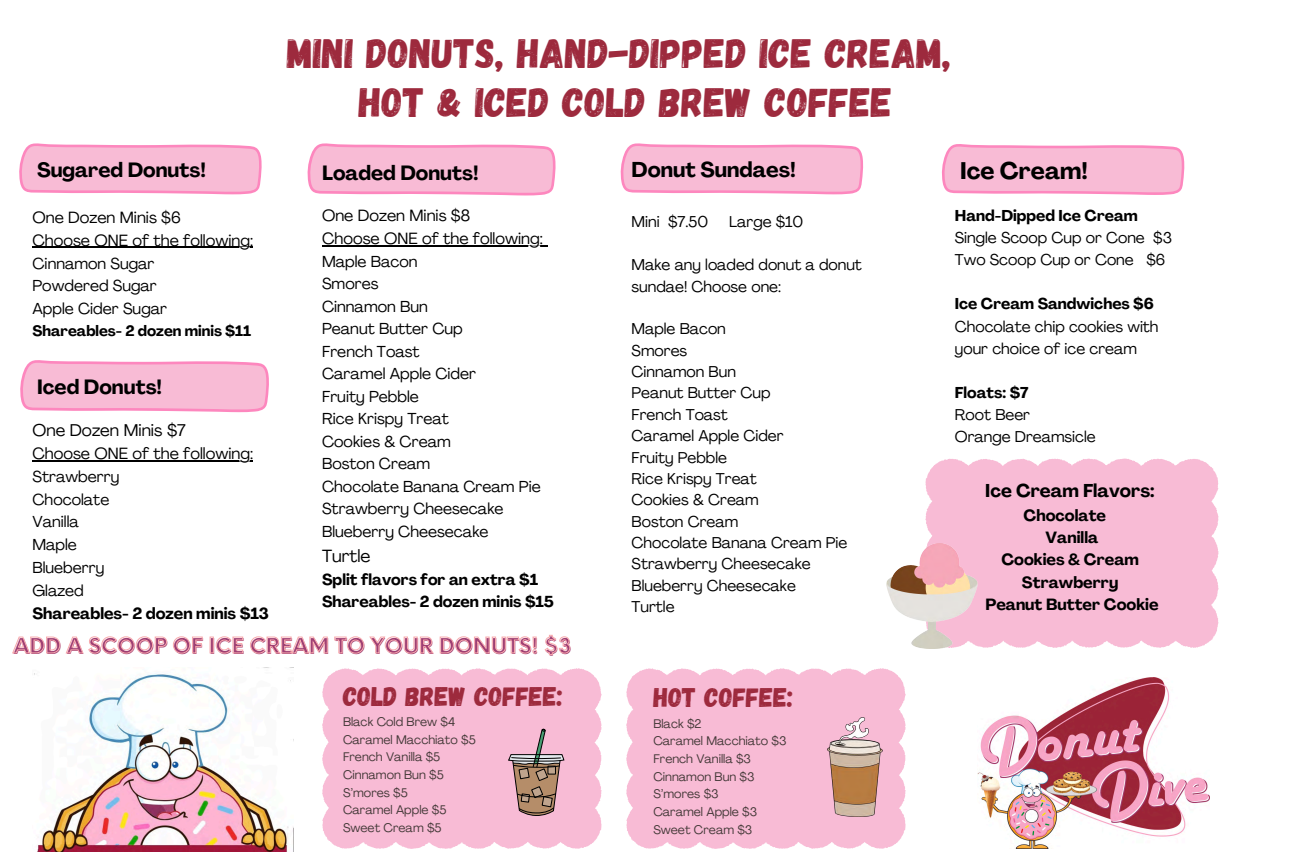
<style>
.page{position:relative;width:1296px;height:864px;background:#fff}
.page>*{position:absolute;margin:0;border:0;box-sizing:border-box;transform-origin:0 0}
.t1{font:41px/49.1px "Gagalin";letter-spacing:.005em;color:#9d2a3d;text-align:center}
.t2{font:26.9px "Gagalin";color:#9d2a3d}
.t3{font:700 23.65px "Agrandir";color:#000}
.t4{font:700 21.2px "Neue Einstellung";color:#9f3f73}
.t5{font:700 21.2px "Agrandir";color:#000}
.t6{font:700 20.35px "Agrandir";color:#000}
.t7{font:700 18.3px "Agrandir";color:#000}
.t8{font:17.45px "Agrandir";color:#000}
.t9{font:16.8px "Agrandir";color:#000}
.t10{font:16.05px "Agrandir";color:#000}
.t11{font:700 16px "Agrandir";color:#000}
.t12{font:15.7px/22.5px "Agrandir";color:#000}
.t13{font:700 15.65px/22.5px "Agrandir";color:#000}
.t14{font:15.5px/21.4px "Agrandir";color:#000}
.t15{font:700 14.85px "Agrandir";color:#000}
.t16{font:12.3px "Agrandir";color:#443938}
.s1{font-weight:700}
</style>
<div class="page">
<img style="left:34px;top:667px;width:260px;height:184px">
<svg style="left:19px;top:143px;width:243px;height:51px;background:#f9b9d5"></svg>
<svg style="left:307px;top:143px;width:249px;height:52px;background:#f9b9d5"></svg>
<hr style="left:322px;top:246px;width:221px;height:1px;background:#000">
<svg style="left:20px;top:360px;width:249px;height:52px;background:#f9b9d5"></svg>
<hr style="left:33px;top:247px;width:220px;height:1px;background:#000">
<hr style="left:33px;top:460px;width:220px;height:1px;background:#000">
<svg style="left:12px;top:635px;width:559px;height:20px"></svg>
<div style="left:925px;top:459px;width:294px;height:189px;background:#f8bbd5"></div>
<img style="left:886px;top:543px;width:92px;height:105px">
<svg style="left:620px;top:143px;width:244px;height:51px;background:#f9b9d5"></svg>
<div style="left:322px;top:668px;width:280px;height:181px;background:#f8bbd5"></div>
<svg style="left:508px;top:729px;width:57px;height:87px;background:#ba9494"></svg>
<div style="left:626px;top:668px;width:280px;height:181px;background:#f8bbd5"></div>
<img style="left:828px;top:717px;width:55px;height:99px">
<img style="left:977px;top:677px;width:233px;height:172px">
<svg style="left:942px;top:144px;width:243px;height:51px;background:#f9b9d5"></svg>
<p class="t1" style="left:287px;top:26px;width:666px">MINI DONUTS, HAND-DIPPED ICE CREAM,<br>HOT &amp; ICED COLD BREW COFFEE</p>
<p class="t6" style="left:37px;top:161px;width:170px">Sugared Donuts!</p>
<h4 class="t10" style="left:33px;top:211px;width:150px">One Dozen Minis $6</h4>
<h6 class="t10" style="left:33px;top:234px;width:222px">Choose ONE of the following:</h6>
<h6 class="t12" style="left:33px;top:253px;width:136px;line-height:22.8px">Cinnamon Sugar<br>Powdered Sugar<br>Apple Cider Sugar</h6>
<h6 class="t15" style="left:33px;top:325px;width:220px">Shareables- 2 dozen minis $11</h6>
<p class="t6" style="left:322px;top:165px;width:158px">Loaded Donuts!</p>
<p class="t10" style="left:322px;top:209px;width:149px">One Dozen Minis $8</p>
<p class="t10" style="left:322px;top:232px;width:222px">Choose ONE of the following:</p>
<p class="t12" style="left:322px;top:252px;width:220px">Maple Bacon<br>Smores<br>Cinnamon Bun<br>Peanut Butter Cup<br>French Toast<br>Caramel Apple Cider<br>Fruity Pebble<br>Rice Krispy Treat<br>Cookies &amp; Cream<br>Boston Cream<br>Chocolate Banana Cream Pie<br>Strawberry Cheesecake<br>Blueberry Cheesecake</p>
<p class="t8" style="left:322px;top:549px;width:50px">Turtle</p>
<p class="t13" style="left:322px;top:569px;width:233px">Split flavors for an extra $1<br>Shareables- 2 dozen minis $15</p>
<h6 class="t6" style="left:37px;top:379px;width:127px">Iced Donuts!</h6>
<h6 class="t9" style="left:33px;top:423px;width:155px">One Dozen Minis $7</h6>
<h4 class="t10" style="left:33px;top:447px;width:222px">Choose ONE of the following:</h4>
<h4 class="t12" style="left:33px;top:467px;width:88px;line-height:22.8px">Strawberry<br>Chocolate<br>Vanilla<br>Maple<br>Blueberry<br>Glazed</h4>
<h6 class="t11" style="left:33px;top:607px;width:238px">Shareables- 2 dozen minis $13</h6>
<h3 class="t4" style="left:14px;top:627px;width:560px">ADD A SCOOP OF ICE CREAM TO YOUR DONUTS! $3</h3>
<h2 class="t2" style="left:343px;top:679px;width:221px">COLD BREW COFFEE:</h2>
<h6 class="t16" style="left:343px;top:717px;width:114px">Black Cold Brew $4</h6>
<h6 class="t16" style="left:343px;top:735px;width:134px">Caramel Macchiato $5</h6>
<h6 class="t16" style="left:343px;top:752px;width:99px">French Vanilla $5</h6>
<p class="t16" style="left:343px;top:770px;width:102px">Cinnamon Bun $5</p>
<p class="t16" style="left:343px;top:788px;width:66px">S’mores $5</p>
<h5 class="t16" style="left:343px;top:805px;width:105px">Caramel Apple $5</h5>
<p class="t16" style="left:343px;top:823px;width:100px">Sweet Cream $5</p>
<h4 class="t5" style="left:632px;top:161px;width:166px">Donut Sundaes!</h4>
<h6 class="t14" style="left:632px;top:213px;width:78px">Mini $7.50</h6>
<h6 class="t14" style="left:729px;top:213px;width:76px">Large $10</h6>
<h6 class="t14" style="left:632px;top:256px;width:232px">Make any loaded donut a donut sundae! Choose one:</h6>
<h6 class="t14" style="left:632px;top:320px;width:217px">Maple Bacon<br>Smores<br>Cinnamon Bun<br>Peanut Butter Cup<br>French Toast<br>Caramel Apple Cider<br>Fruity Pebble<br>Rice Krispy Treat<br>Cookies &amp; Cream<br>Boston Cream<br>Chocolate Banana Cream Pie<br>Strawberry Cheesecake<br>Blueberry Cheesecake<br>Turtle</h6>
<p class="t2" style="left:653px;top:680px;width:141px">Hot COFFEE:</p>
<p class="t16" style="left:653px;top:719px;width:50px">Black $2</p>
<p class="t16" style="left:653px;top:736px;width:135px">Caramel Macchiato $3</p>
<p class="t16" style="left:653px;top:754px;width:99px">French Vanilla $3</p>
<p class="t16" style="left:653px;top:771px;width:103px">Cinnamon Bun $3</p>
<p class="t16" style="left:653px;top:789px;width:67px">S’mores $3</p>
<p class="t16" style="left:653px;top:807px;width:105px">Caramel Apple $3</p>
<p class="t16" style="left:653px;top:824px;width:100px">Sweet Cream $3</p>
<p class="t3" style="left:960px;top:162px;width:129px">Ice Cream!</p>
<p class="t14" style="left:955px;top:206px;width:219px;line-height:22.1px"><span class="s1">Hand-Dipped Ice Cream<br></span>Single Scoop Cup or Cone $3<br>Two Scoop Cup or Cone $6</p>
<p class="t14" style="left:955px;top:295px;width:205px;line-height:22.1px"><span class="s1">Ice Cream Sandwiches $6<br></span>Chocolate chip cookies with your choice of ice cream</p>
<p class="t14" style="left:955px;top:383px;width:142px;line-height:22.1px"><span class="s1">Floats: $7<br></span>Root Beer<br>Orange Dreamsicle</p>
<h6 class="t7" style="left:985px;top:483px;width:171px">Ice Cream Flavors:</h6>
<h6 class="t11" style="left:1024px;top:509px;width:84px">Chocolate</h6>
<h6 class="t11" style="left:1046px;top:531px;width:54px">Vanilla</h6>
<h6 class="t11" style="left:1001px;top:553px;width:139px">Cookies &amp; Cream</h6>
<h6 class="t11" style="left:1022px;top:576px;width:98px">Strawberry</h6>
<h6 class="t11" style="left:985px;top:598px;width:175px">Peanut Butter Cookie</h6>
</div>
